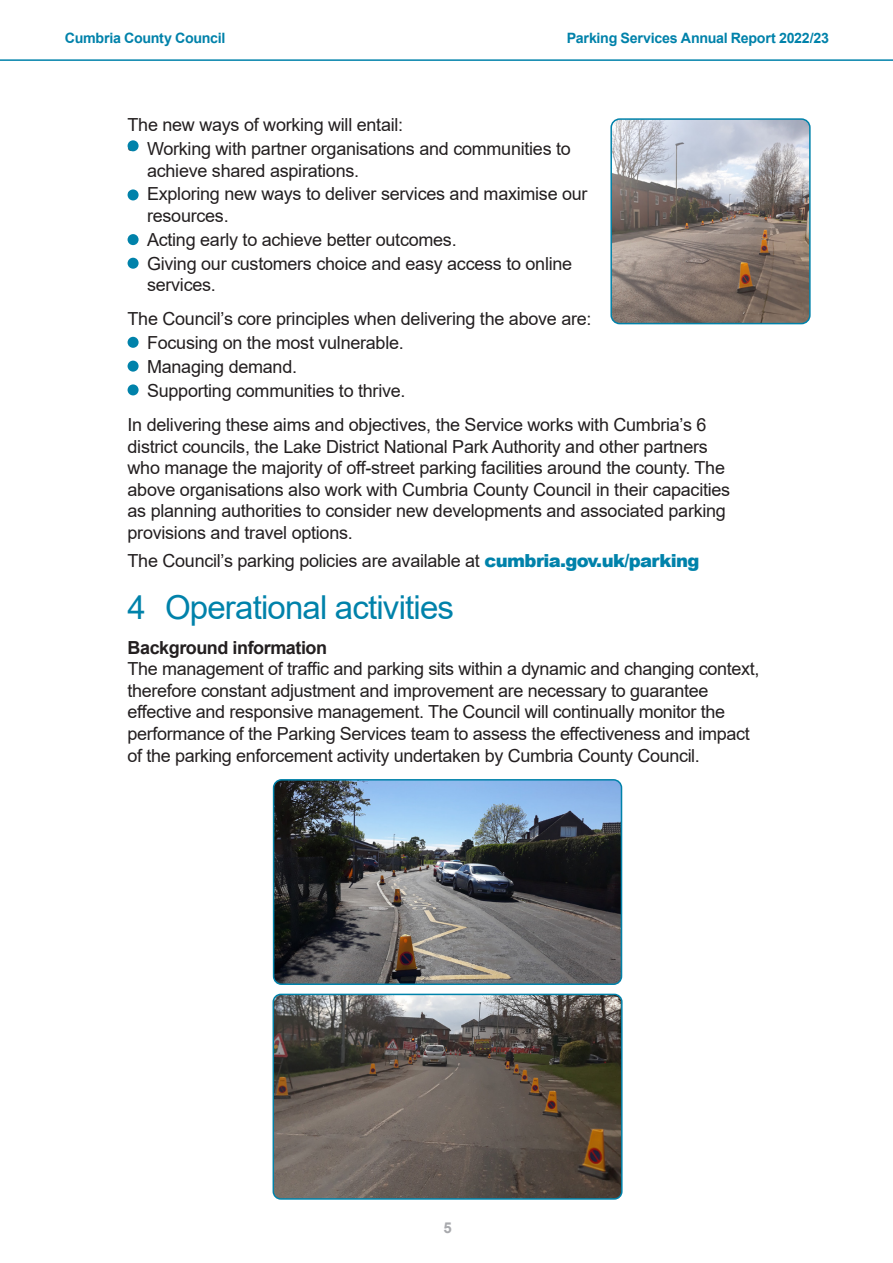
<style>
.page{position:relative;width:893px;height:1263px;background:#fff}
.page>*{position:absolute;margin:0;border:0;box-sizing:border-box;transform-origin:0 0}
.t1{font:33px "Arial";letter-spacing:-.025em;color:#0082aa}
.t2{font:18px/21.6px "Arial";letter-spacing:-.015em;color:#231f20}
.t3{font:700 18px "Arial";letter-spacing:-.025em;color:#231f20}
.t4{font:700 15px "Arial";color:#a8a9ad}
.t5{font:700 14.25px "Arial";letter-spacing:-.02em;color:#0082aa}
.s1{font-weight:900;color:#0082aa}
</style>
<div class="page">
<hr style="left:0;top:59px;width:893px;height:2px;background:#0082aa">
<img style="left:273px;top:994px;width:347px;height:203px">
<div style="left:273px;top:994px;width:350px;height:206px;border:2px solid #0082aa;border-radius:7px"></div>
<div style="left:128px;top:189px;width:11px;height:11px;background:#0082aa;border-radius:50%"></div>
<div style="left:128px;top:258px;width:11px;height:11px;background:#0082aa;border-radius:50%"></div>
<div style="left:128px;top:337px;width:11px;height:11px;background:#0082aa;border-radius:50%"></div>
<div style="left:128px;top:361px;width:11px;height:11px;background:#0082aa;border-radius:50%"></div>
<div style="left:128px;top:384px;width:11px;height:11px;background:#0082aa;border-radius:50%"></div>
<div style="left:128px;top:234px;width:11px;height:11px;background:#0082aa;border-radius:50%"></div>
<img style="left:613px;top:121px;width:197px;height:203px">
<div style="left:610px;top:118px;width:201px;height:206px;border:2px solid #0082aa;border-radius:9px"></div>
<img style="left:276px;top:782px;width:343px;height:200px">
<div style="left:273px;top:779px;width:349px;height:206px;border:2px solid #0082aa;border-radius:8px"></div>
<div style="left:128px;top:140px;width:11px;height:11px;background:#0082aa;border-radius:50%"></div>
<p class="t5" style="left:65px;top:28px;width:162px">Cumbria County Council</p>
<p class="t5" style="left:567px;top:28px;width:263px">Parking Services Annual Report 2022/23</p>
<p class="t2" style="left:128px;top:114px;width:277px">The new ways of working will entail:</p>
<p class="t2" style="left:147px;top:138px;width:425px;text-indent:-20px">• Working with partner organisations and communities to achieve shared aspirations.</p>
<p class="t2" style="left:147px;top:183px;width:442px;text-indent:-20px">• Exploring new ways to deliver services and maximise our resources.</p>
<p class="t2" style="left:128px;top:229px;width:331px">• Acting early to achieve better outcomes.</p>
<p class="t2" style="left:147px;top:252px;width:427px;text-indent:-20px">• Giving our customers choice and easy access to online services.</p>
<p class="t2" style="left:128px;top:308px;width:465px">The Council’s core principles when delivering the above are:</p>
<p class="t2" style="left:128px;top:332px;width:278px">• Focusing on the most vulnerable.</p>
<p class="t2" style="left:128px;top:356px;width:171px">• Managing demand.</p>
<p class="t2" style="left:128px;top:379px;width:279px">• Supporting communities to thrive.</p>
<p class="t2" style="left:128px;top:414px;width:604px">In delivering these aims and objectives, the Service works with Cumbria’s 6 district councils, the Lake District National Park Authority and other partners who manage the majority of off-street parking facilities around the county. The above organisations also work with Cumbria County Council in their capacities as planning authorities to consider new developments and associated parking provisions and travel options.</p>
<p class="t2" style="left:128px;top:549px;width:574px">The Council’s parking policies are available at <span class="s1">cumbria.gov.uk/parking</span></p>
<h2 class="t1" style="left:128px;top:585px;width:328px">4 Operational activities</h2>
<h3 class="t3" style="left:128px;top:634px;width:201px">Background information</h3>
<p class="t2" style="left:128px;top:658px;width:633px">The management of traffic and parking sits within a dynamic and changing context, therefore constant adjustment and improvement are necessary to guarantee effective and responsive management. The Council will continually monitor the performance of the Parking Services team to assess the effectiveness and impact of the parking enforcement activity undertaken by Cumbria County Council.</p>
<p class="t4" style="left:443px;top:1217px;width:10px">5</p>
</div>
